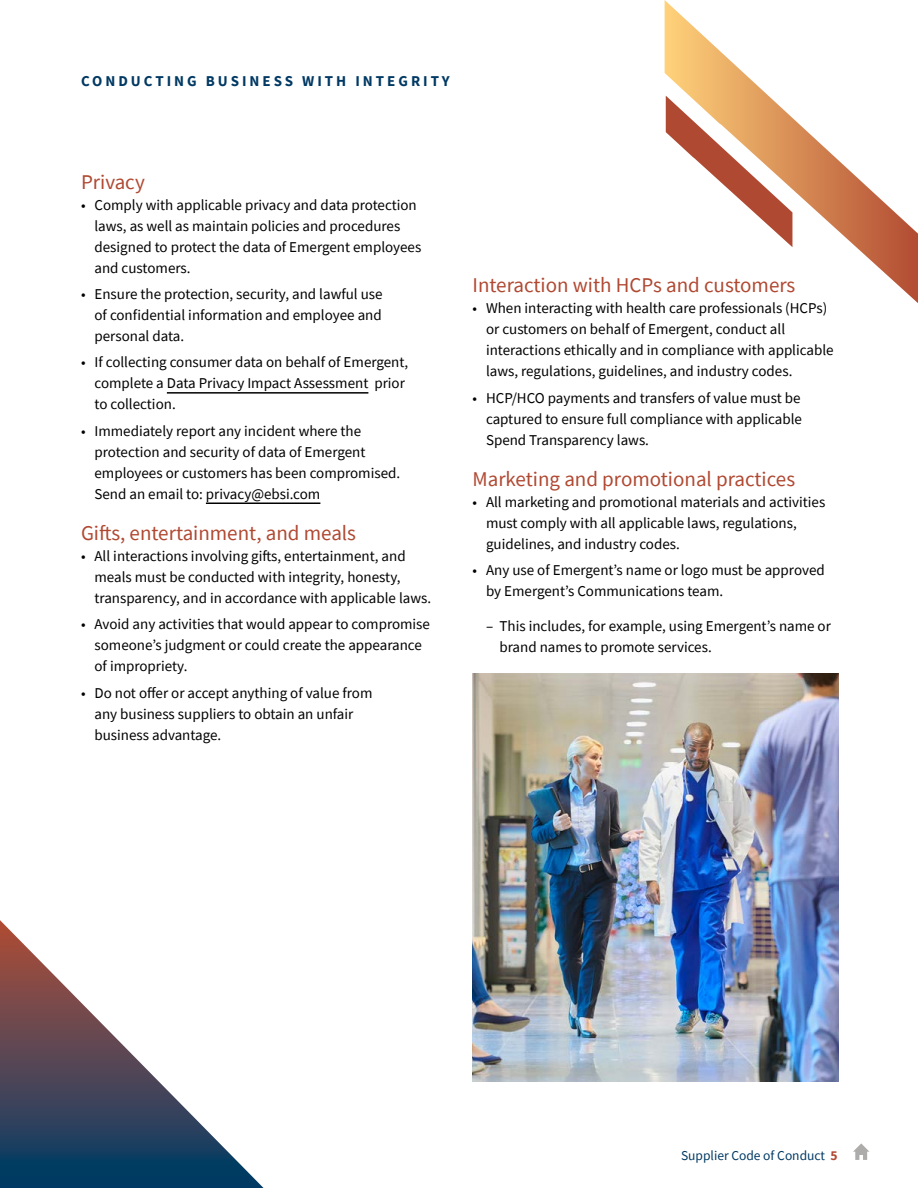
<style>
.page{position:relative;width:918px;height:1188px;background:#fff}
.page>*{position:absolute;margin:0;border:0;box-sizing:border-box;transform-origin:0 0}
.t1{font:21px "Source Sans Pro";color:#b04932}
.t2{font:15px/21px "Source Sans Pro";color:#000}
.t3{font:700 15px "Source Sans Pro";letter-spacing:.2em;color:#003963}
.t4{font:13.5px "Source Sans Pro";color:#003963}
.s1{font-weight:700;color:#b04932}
</style>
<div class="page">
<svg style="left:853px;top:1143px;width:16px;height:17px"></svg>
<svg style="left:0;top:920px;width:264px;height:268px"></svg>
<hr style="left:167px;top:392px;width:201px;height:2px;background:#000">
<hr style="left:206px;top:503px;width:114px;height:1px;background:#000">
<img style="left:472px;top:674px;width:367px;height:407px">
<svg style="left:665px;top:0;width:253px;height:303px"></svg>
<svg style="left:666px;top:96px;width:126px;height:151px"></svg>
<p class="t3" style="left:81px;top:71px;width:370px">CONDUCTING BUSINESS WITH INTEGRITY</p>
<h1 class="t1" style="left:81px;top:168px;width:65px">Privacy</h1>
<p class="t2" style="left:94px;top:194px;width:328px;text-indent:-14px">• Comply with applicable privacy and data protection laws, as well as maintain policies and procedures designed to protect the data of Emergent employees and customers.</p>
<p class="t2" style="left:94px;top:283px;width:290px;text-align:justify;text-indent:-14px">• Ensure the protection, security, and lawful use of confidential information and employee and personal data.</p>
<p class="t2" style="left:94px;top:352px;width:315px;text-indent:-14px">• If collecting consumer data on behalf of Emergent, complete a Data Privacy Impact Assessment prior to collection.</p>
<p class="t2" style="left:94px;top:420px;width:307px;text-indent:-14px">• Immediately report any incident where the protection and security of data of Emergent employees or customers has been compromised.<br>Send an email to: privacy@ebsi.com</p>
<h1 class="t1" style="left:81px;top:520px;width:277px">Gifts, entertainment, and meals</h1>
<p class="t2" style="left:94px;top:545px;width:338px;text-indent:-14px">• All interactions involving gifts, entertainment, and meals must be conducted with integrity, honesty, transparency, and in accordance with applicable laws.</p>
<p class="t2" style="left:94px;top:614px;width:337px;text-indent:-14px">• Avoid any activities that would appear to compromise someone’s judgment or could create the appearance of impropriety.</p>
<p class="t2" style="left:94px;top:682px;width:279px;text-indent:-14px">• Do not offer or accept anything of value from any business suppliers to obtain an unfair business advantage.</p>
<h1 class="t1" style="left:472px;top:272px;width:324px">Interaction with HCPs and customers</h1>
<p class="t2" style="left:486px;top:298px;width:349px;text-indent:-14px">• When interacting with health care professionals (HCPs) or customers on behalf of Emergent, conduct all interactions ethically and in compliance with applicable laws, regulations, guidelines, and industry codes.</p>
<p class="t2" style="left:486px;top:387px;width:318px;text-align:justify;text-indent:-14px">• HCP/HCO payments and transfers of value must be captured to ensure full compliance with applicable Spend Transparency laws.</p>
<h1 class="t1" style="left:472px;top:465px;width:324px">Marketing and promotional practices</h1>
<p class="t2" style="left:486px;top:491px;width:341px;text-indent:-14px">• All marketing and promotional materials and activities must comply with all applicable laws, regulations, guidelines, and industry codes.</p>
<p class="t2" style="left:486px;top:560px;width:340px;text-indent:-14px">• Any use of Emergent’s name or logo must be approved by Emergent’s Communications team.</p>
<p class="t2" style="left:500px;top:615px;width:333px;text-indent:-14px">– This includes, for example, using Emergent’s name or brand names to promote services.</p>
<p class="t4" style="left:681px;top:1147px;width:158px">Supplier Code of Conduct <span class="s1">5</span></p>
</div>
